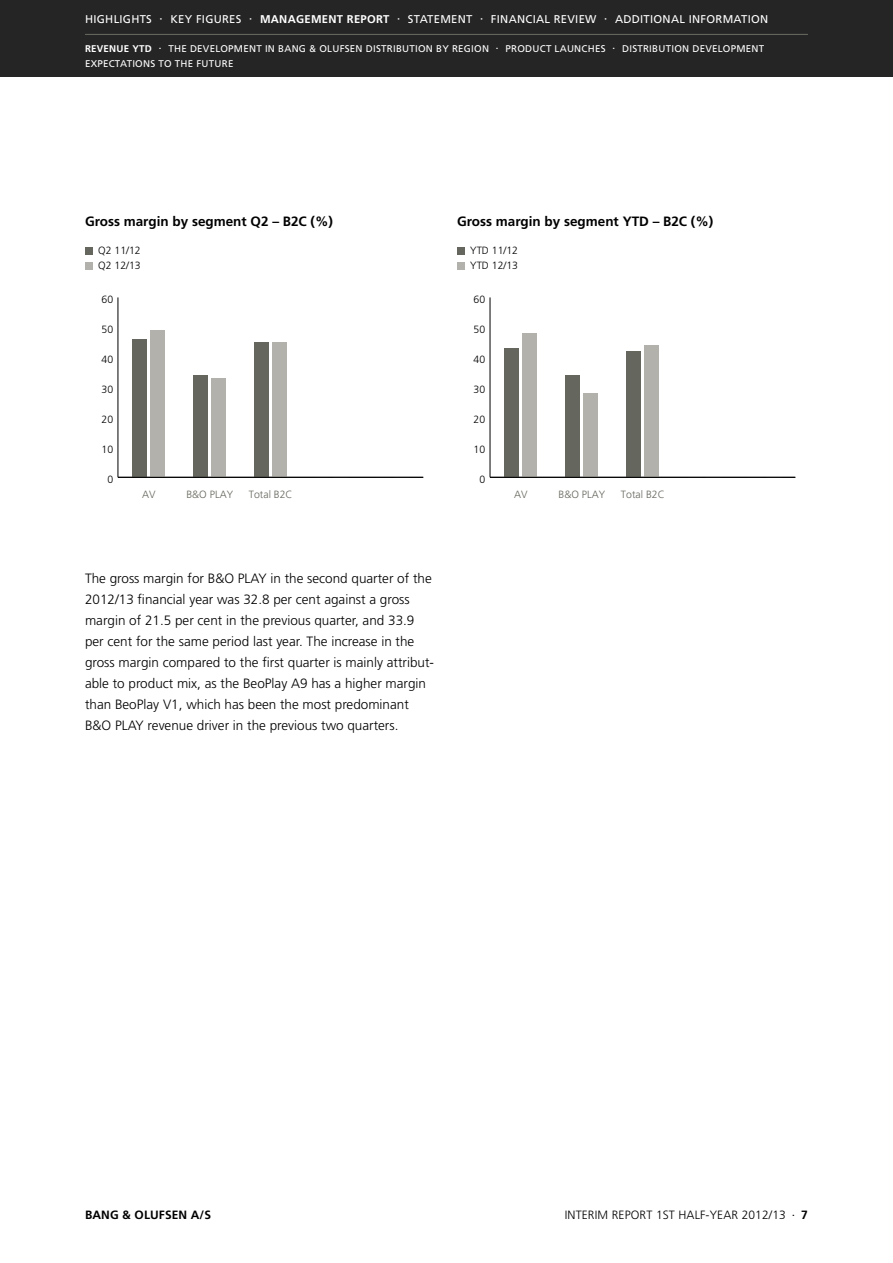
<style>
.page{position:relative;width:893px;height:1263px;background:#fff}
.page>*{position:absolute;margin:0;border:0;box-sizing:border-box;transform-origin:0 0}
.t1{font:300 13.5px/21px "Frutiger LT Std";color:#000}
.t2{font:700 13.5px "Frutiger LT Std";color:#000}
.t3{font:300 12px "Frutiger LT Std";letter-spacing:.01em;color:#000}
.t4{font:700 12px "Frutiger LT Std";letter-spacing:.01em;color:#000}
.t5{font:11.25px "Frutiger LT Std";letter-spacing:.025em;color:#fff}
.t6{font:300 10.5px "Frutiger LT Std";color:#000}
.t7{font:300 10.5px "Frutiger LT Std";color:#65665d}
.t8{font:9.75px/15px "Frutiger LT Std";letter-spacing:.025em;color:#fff}
.s1{font-size:13.5px}
.s2{font-weight:700}
.s3{font-size:12px}
.s4{font-weight:400}
</style>
<div class="page">
<hr style="left:118px;top:297px;width:1px;height:180px;background:#000">
<div style="left:150px;top:330px;width:15px;height:147px;background:#b3b1ab"></div>
<div style="left:211px;top:378px;width:15px;height:99px;background:#b3b1ab"></div>
<div style="left:272px;top:342px;width:15px;height:135px;background:#b3b1ab"></div>
<div style="left:132px;top:339px;width:15px;height:138px;background:#65665d"></div>
<div style="left:193px;top:375px;width:15px;height:102px;background:#65665d"></div>
<div style="left:254px;top:342px;width:15px;height:135px;background:#65665d"></div>
<hr style="left:118px;top:477px;width:305px;height:1px;background:#000">
<div style="left:85px;top:247px;width:7px;height:7px;background:#65665d"></div>
<div style="left:85px;top:262px;width:7px;height:7px;background:#b3b1ab"></div>
<hr style="left:490px;top:297px;width:1px;height:180px;background:#000">
<div style="left:522px;top:333px;width:15px;height:144px;background:#b3b1ab"></div>
<div style="left:583px;top:393px;width:15px;height:84px;background:#b3b1ab"></div>
<div style="left:644px;top:345px;width:15px;height:132px;background:#b3b1ab"></div>
<div style="left:504px;top:348px;width:15px;height:129px;background:#65665d"></div>
<div style="left:565px;top:375px;width:15px;height:102px;background:#65665d"></div>
<div style="left:626px;top:351px;width:15px;height:126px;background:#65665d"></div>
<hr style="left:490px;top:477px;width:305px;height:1px;background:#000">
<div style="left:457px;top:247px;width:7px;height:7px;background:#65665d"></div>
<div style="left:457px;top:262px;width:7px;height:7px;background:#b3b1ab"></div>
<div style="left:0;top:0;width:893px;height:77px;background:#252525"></div>
<hr style="left:85px;top:34px;width:723px;height:1px;background:#6b6b63">
<p class="t5" style="left:85px;top:13px;width:16px">HIGHLIGHTS</p>
<p class="t5" style="left:159px;top:13px;width:610px"><span class="s1">·</span> KEY FIGURES <span class="s1">·</span> <span class="s2">managem ent report</span> <span class="s1">·</span> STATEMENT <span class="s1">·</span> FINANCIAL REVIEW <span class="s1">·</span> ADDITIONAL INFORMATION</p>
<p class="t8" style="left:85px;top:41px;width:681px"><span class="s2">revenue ytd</span> <span class="s3">·</span> THE DEVELOPMENT IN BANG &amp; OLUFSEN DISTRIBUTION BY REGION <span class="s3">·</span> PRODUCT LAUNCHES <span class="s3">·</span> DISTRIBUTION DEVELOPMENT<br>EXPECTATIONS TO THE FUTURE</p>
<p class="t2" style="left:85px;top:214px;width:250px">Gross margin by segment Q2 – B2C (%)</p>
<p class="t2" style="left:457px;top:214px;width:258px">Gross margin by segment YTD – B2C (%)</p>
<p class="t6" style="left:98px;top:245px;width:44px">Q2 11/12</p>
<p class="t6" style="left:470px;top:245px;width:49px">YTD 11/12</p>
<p class="t6" style="left:98px;top:260px;width:44px">Q2 12/13</p>
<p class="t6" style="left:470px;top:260px;width:49px">YTD 12/13</p>
<p class="t6" style="left:101px;top:293px;width:13px">60</p>
<p class="t6" style="left:474px;top:293px;width:13px">60</p>
<p class="t6" style="left:101px;top:323px;width:13px">50</p>
<p class="t6" style="left:474px;top:323px;width:13px">50</p>
<p class="t6" style="left:101px;top:353px;width:13px">40</p>
<p class="t6" style="left:474px;top:353px;width:13px">40</p>
<p class="t6" style="left:101px;top:383px;width:13px">30</p>
<p class="t6" style="left:474px;top:383px;width:13px">30</p>
<p class="t6" style="left:101px;top:413px;width:13px">20</p>
<p class="t6" style="left:474px;top:413px;width:13px">20</p>
<p class="t6" style="left:101px;top:443px;width:13px">10</p>
<p class="t6" style="left:474px;top:443px;width:13px">10</p>
<p class="t6" style="left:107px;top:473px;width:7px">0</p>
<p class="t6" style="left:479px;top:473px;width:7px">0</p>
<p class="t7" style="left:142px;top:489px;width:15px">AV</p>
<p class="t7" style="left:186px;top:489px;width:48px">B&amp;O PLAY</p>
<p class="t7" style="left:249px;top:489px;width:45px">Total B2C</p>
<p class="t7" style="left:514px;top:489px;width:15px">AV</p>
<p class="t7" style="left:558px;top:489px;width:48px">B&amp;O PLAY</p>
<p class="t7" style="left:621px;top:489px;width:45px">Total B2C</p>
<p class="t1" style="left:85px;top:568px;width:351px">The gross margin for B&amp;O PLAY in the second quarter of the 2012/13 financial year was 32.8 per cent against a gross margin of 21.5 per cent in the previous quarter, and 33.9 per cent for the same period last year. The increase in the gross margin compared to the first quarter is mainly attribut&shy;able to product mix, as the BeoPlay A9 has a higher margin than BeoPlay V1, which has been the most predominant B&amp;O PLAY revenue driver in the previous two quarters.</p>
<p class="t4" style="left:85px;top:1208px;width:124px">Bang &amp; Olufsen A/S</p>
<p class="t3" style="left:565px;top:1208px;width:11px">inter</p>
<p class="t3" style="left:595px;top:1208px;width:25px">im report</p>
<p class="t3" style="left:656px;top:1208px;width:153px">1st half-year 2012/13 <span class="s4">·</span> <span class="s2">7</span></p>
</div>
